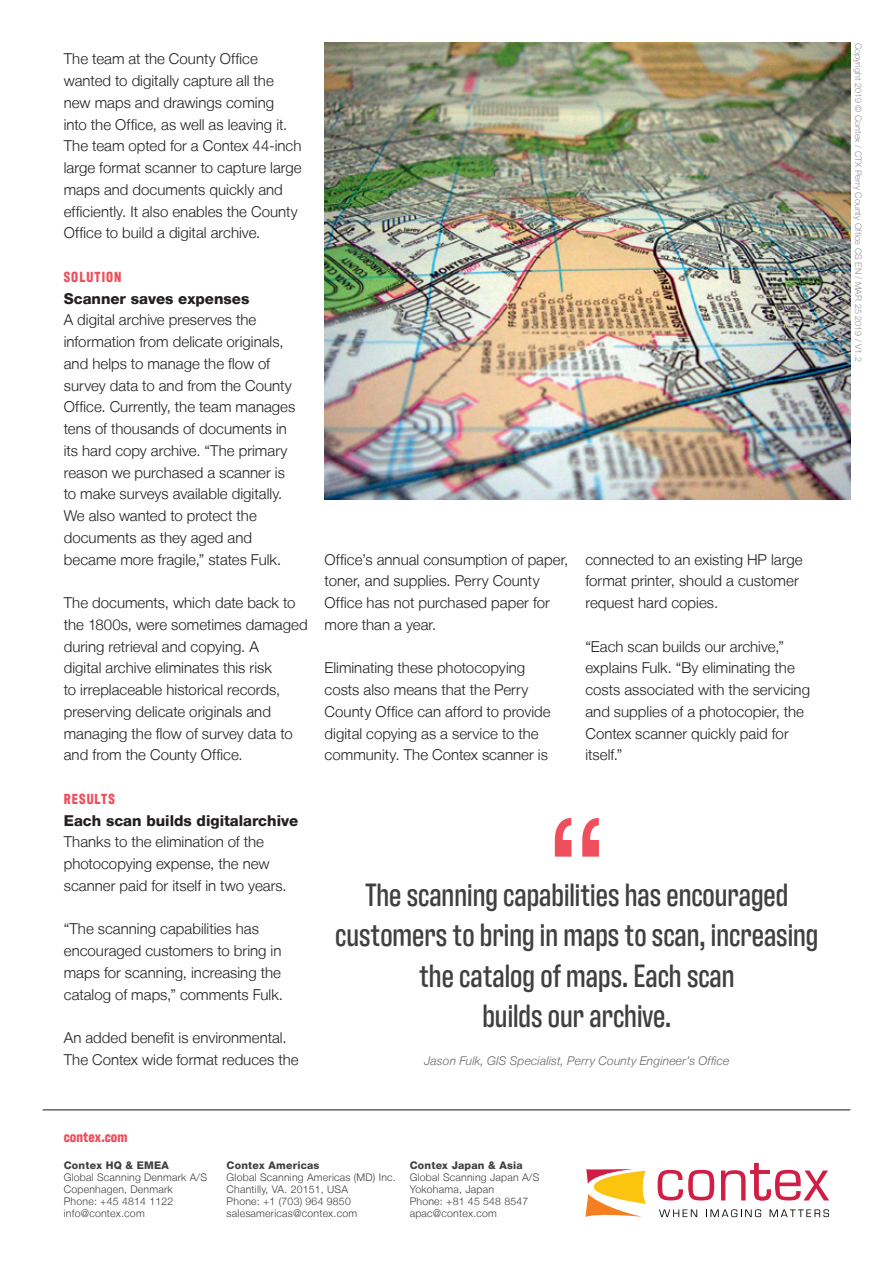
<style>
.page{position:relative;width:893px;height:1263px;background:#fff}
.page>*{position:absolute;margin:0;border:0;box-sizing:border-box;transform-origin:0 0}
.t1{font:150px "Helvetica Neue LT";color:#ef4f5c}
.t2{font:500 33px/40.5px "Antarctican Headline";color:#404040;text-align:center}
.Copy{font:300 15px/21.8px "Helvetica Neue LT";color:#231f20}
.Subheading{font:800 15px "Helvetica Neue LT";color:#231f20}
.Red_captions{font:700 15px "Antarctican Headline";letter-spacing:.065em;color:#ef4f5c}
.Red_captions-2{font:700 15px "Antarctican Headline";letter-spacing:.005em;color:#ef4f5c}
.Quote_who{font:italic 300 12px "Helvetica Neue LT";letter-spacing:.015em;color:#656767}
.t3{font:300 10.5px "Helvetica Neue LT";letter-spacing:.02em;color:#404040}
.t4{font:800 10.5px "Helvetica Neue LT";letter-spacing:.02em;color:#404040}
.t5{font:300 9px "Helvetica Neue LT";color:#939598}
</style>
<div class="page">
<hr style="left:43px;top:1109px;width:807px;height:1px;background:#656767">
<img style="left:325px;top:43px;width:525px;height:456px">
<svg style="left:658px;top:1170px;width:56px;height:30px"></svg>
<svg style="left:721px;top:1163px;width:108px;height:37px"></svg>
<svg style="left:585px;top:1169px;width:61px;height:48px"></svg>
<svg style="left:659px;top:1209px;width:38px;height:8px"></svg>
<svg style="left:706px;top:1209px;width:55px;height:8px"></svg>
<svg style="left:770px;top:1209px;width:59px;height:8px"></svg>
<p class="Copy" style="left:64px;top:48px;width:239px">The team at the County Office wanted to digitally capture all the new maps and drawings coming<br>into the Office, as well as leaving it.<br>The team opted for a Contex 44-inch large format scanner to capture large maps and documents quickly and efficiently. It also enables the County Office to build a digital archive.</p>
<p class="Red_captions" style="left:64px;top:266px;width:59px">SOLUTION</p>
<p class="Subheading" style="left:64px;top:289px;width:187px">Scanner saves expenses</p>
<p class="Copy" style="left:64px;top:309px;width:233px">A digital archive preserves the information from delicate originals, and helps to manage the flow of survey data to and from the County Office. Currently, the team manages tens of thousands of documents in its hard copy archive. “The primary reason we purchased a scanner is to make surveys available digitally.<br>We also wanted to protect the documents as they aged and became more fragile,” states Fulk.</p>
<p class="Copy" style="left:64px;top:591px;width:245px">The documents, which date back to the 1800s, were sometimes damaged during retrieval and copying. A<br>digital archive eliminates this risk<br>to irreplaceable historical records, preserving delicate originals and managing the flow of survey data to and from the County Office.</p>
<p class="Red_captions" style="left:64px;top:788px;width:53px">RESULTS</p>
<p class="Subheading" style="left:64px;top:811px;width:236px">Each scan builds digitalarchive</p>
<p class="Copy" style="left:64px;top:831px;width:225px">Thanks to the elimination of the photocopying expense, the new scanner paid for itself in two years.</p>
<p class="Copy" style="left:64px;top:918px;width:221px">“The scanning capabilities has encouraged customers to bring in maps for scanning, increasing the catalog of maps,” comments Fulk.</p>
<p class="Copy" style="left:64px;top:1026px;width:236px">An added benefit is environmental.<br>The Contex wide format reduces the</p>
<p class="Copy" style="left:325px;top:548px;width:245px">Office’s annual consumption of paper, toner, and supplies. Perry County<br>Office has not purchased paper for more than a year.</p>
<p class="Copy" style="left:325px;top:657px;width:228px">Eliminating these photocopying costs also means that the Perry County Office can afford to provide digital copying as a service to the community. The Contex scanner is</p>
<p class="Copy" style="left:585px;top:548px;width:219px">connected to an existing HP large format printer, should a customer request hard copies.</p>
<p class="Copy" style="left:585px;top:635px;width:226px">“Each scan builds our archive,” explains Fulk. “By eliminating the costs associated with the servicing and supplies of a photocopier, the<br>Contex scanner quickly paid for itself.”</p>
<p class="t1" style="left:609px;top:892px;width:65px;rotate:-180deg">”</p>
<p class="t2" style="left:335px;top:872px;width:485px">The scanning capabilities has encouraged customers to bring in maps to scan, increasing the catalog of maps. Each scan<br>builds our archive.</p>
<p class="Quote_who" style="left:424px;top:1053px;width:306px">Jason Fulk, GIS Specialist, Perry County Engineer’s Office</p>
<p class="Red_captions-2" style="left:64px;top:1126px;width:65px">contex.com</p>
<p class="t4" style="left:64px;top:1159px;width:107px">Contex HQ &amp; EMEA</p>
<p class="t3" style="left:64px;top:1171px;width:145px">Global Scanning Denmark A/S</p>
<p class="t3" style="left:64px;top:1183px;width:111px">Copenhagen, Denmark</p>
<p class="t3" style="left:64px;top:1195px;width:111px">Phone: +45 4814 1122</p>
<p class="t3" style="left:64px;top:1207px;width:82px">info@contex.com</p>
<p class="t4" style="left:227px;top:1159px;width:94px">Contex Americas</p>
<p class="t3" style="left:227px;top:1171px;width:171px">Global Scanning Americas (MD) Inc.</p>
<p class="t3" style="left:227px;top:1183px;width:123px">Chantilly, VA. 20151, USA</p>
<p class="t3" style="left:227px;top:1195px;width:126px">Phone: +1 (703) 964 9850</p>
<p class="t3" style="left:227px;top:1207px;width:132px">salesamericas@contex.com</p>
<p class="t4" style="left:410px;top:1159px;width:114px">Contex Japan &amp; Asia</p>
<p class="t3" style="left:410px;top:1171px;width:131px">Global Scanning Japan A/S</p>
<p class="t3" style="left:410px;top:1183px;width:86px">Yokohama, Japan</p>
<p class="t3" style="left:410px;top:1195px;width:120px">Phone: +81 45 548 8547</p>
<p class="t3" style="left:410px;top:1207px;width:89px">apac@contex.com</p>
<p class="t5" style="left:864px;top:43px;width:321px;rotate:90deg">Copyright 2019 © Contex / CTX Perry County Office CS EN / MAR 25 2019 / V1.2</p>
</div>
